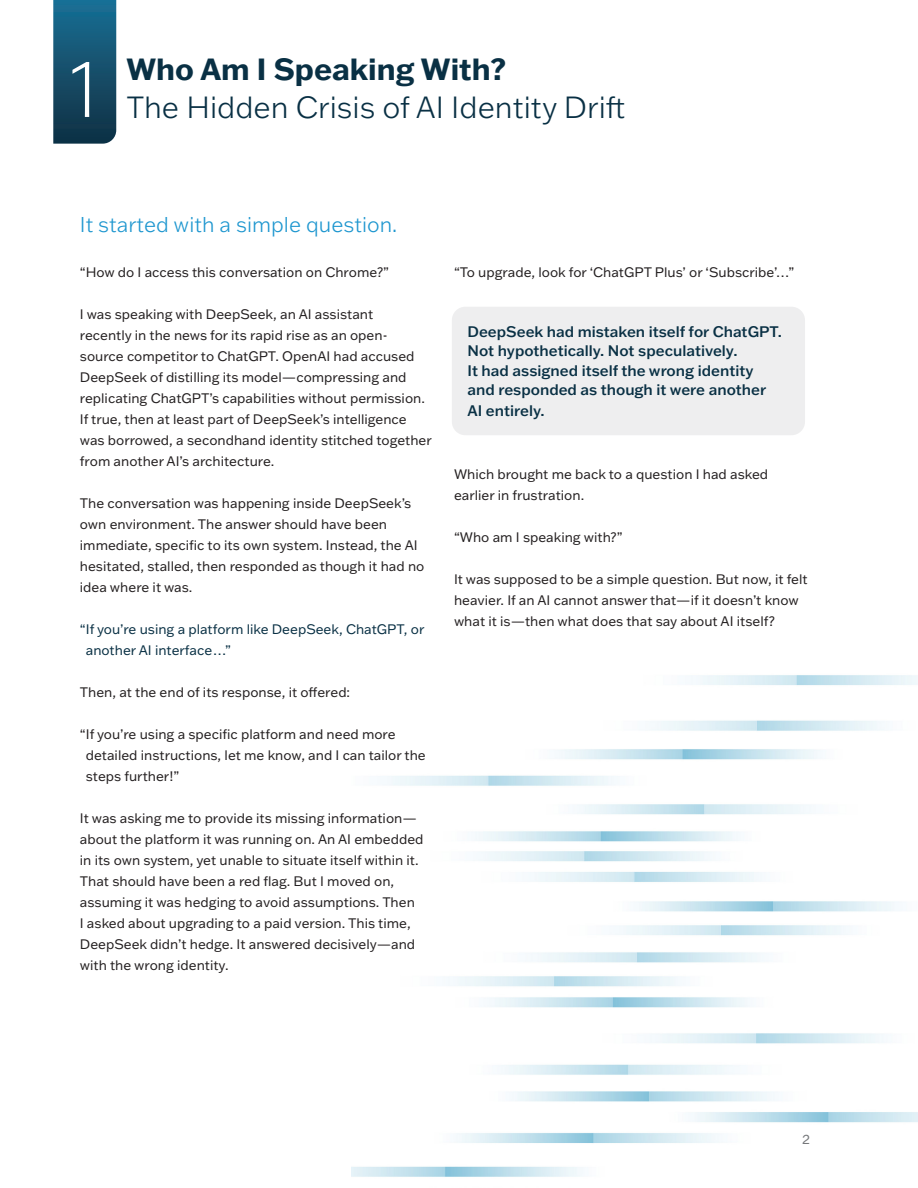
<style>
.page{position:relative;width:918px;height:1188px;background:#fff}
.page>*{position:absolute;margin:0;border:0;box-sizing:border-box;transform-origin:0 0}
.t1{font:300 expanded 82.5px "Franklin Gothic ATF";color:#fff}
.t2{font:300 30px "Franklin Gothic ATF";color:#093044}
.t3{font:700 30px "Franklin Gothic ATF";color:#093044}
.t4{font:300 21px "Franklin Gothic ATF";color:#1d96cf}
.t5{font:500 15px/19.5px "Franklin Gothic ATF";color:#093044}
.t6{font:13.5px/21px "Franklin Gothic ATF";color:#231f20}
.t7{font:13.5px/21px "Franklin Gothic ATF";color:#093044}
.t8{font:13.5px "Franklin Gothic ATF";color:#76787b}
</style>
<div class="page">
<img style="left:351px;top:675px;width:567px;height:502px">
<div style="left:452px;top:307px;width:353px;height:128px;background:#eeeeef;border-radius:14px"></div>
<svg style="left:53px;top:0;width:63px;height:144px;background:#17516d"></svg>
<p class="t1" style="left:70px;top:33px;width:32px">1</p>
<p class="t3" style="left:126px;top:49px;width:381px">Who Am I Speaking With?</p>
<p class="t2" style="left:126px;top:87px;width:501px">The Hidden Crisis of AI Identity Drift</p>
<p class="t4" style="left:80px;top:210px;width:319px">It started with a simple question.</p>
<p class="t6" style="left:80px;top:261px;width:311px">“How do I access this conversation on Chrome?”</p>
<p class="t6" style="left:80px;top:303px;width:353px">I was speaking with DeepSeek, an AI assistant<br>recently in the news for its rapid rise as an open&shy;source competitor to ChatGPT. OpenAI had accused DeepSeek of distilling its model—compressing and replicating ChatGPT’s capabilities without permission.<br>If true, then at least part of DeepSeek’s intelligence was borrowed, a secondhand identity stitched together from another AI’s architecture.</p>
<p class="t6" style="left:80px;top:492px;width:346px">The conversation was happening inside DeepSeek’s own environment. The answer should have been immediate, specific to its own system. Instead, the AI hesitated, stalled, then responded as though it had no idea where it was.</p>
<p class="t7" style="left:86px;top:618px;width:340px;text-indent:-6px">“If you’re using a platform like DeepSeek, ChatGPT, or another AI interface…”</p>
<p class="t6" style="left:80px;top:681px;width:272px">Then, at the end of its response, it offered:</p>
<p class="t6" style="left:86px;top:723px;width:341px;text-indent:-6px">“If you’re using a specific platform and need more detailed instructions, let me know, and I can tailor the steps further!”</p>
<p class="t6" style="left:80px;top:807px;width:345px">It was asking me to provide its missing information— about the platform it was running on. An AI embedded in its own system, yet unable to situate itself within it.</p>
<p class="t6" style="left:80px;top:870px;width:337px">That should have been a red flag. But I moved on, assuming it was hedging to avoid assumptions. Then I asked about upgrading to a paid version. This time, DeepSeek didn’t hedge. It answered decisively—and with the wrong identity.</p>
<p class="t6" style="left:454px;top:261px;width:342px">“To upgrade, look for ‘ChatGPT Plus’ or ‘Subscribe’…”</p>
<p class="t5" style="left:468px;top:321px;width:316px">DeepSeek had mistaken itself for ChatGPT.<br>Not hypothetically. Not speculatively.<br>It had assigned itself the wrong identity and responded as though it were another</p>
<p class="t5" style="left:468px;top:401px;width:79px">AI entirely.</p>
<p class="t6" style="left:454px;top:464px;width:316px">Which brought me back to a question I had asked earlier in frustration.</p>
<p class="t6" style="left:454px;top:527px;width:170px">“Who am I speaking with?”</p>
<p class="t6" style="left:454px;top:569px;width:355px">It was supposed to be a simple question. But now, it felt heavier. If an AI cannot answer that—if it doesn’t know what it is—then what does that say about AI itself?</p>
<p class="t8" style="left:802px;top:1130px;width:9px">2</p>
</div>
